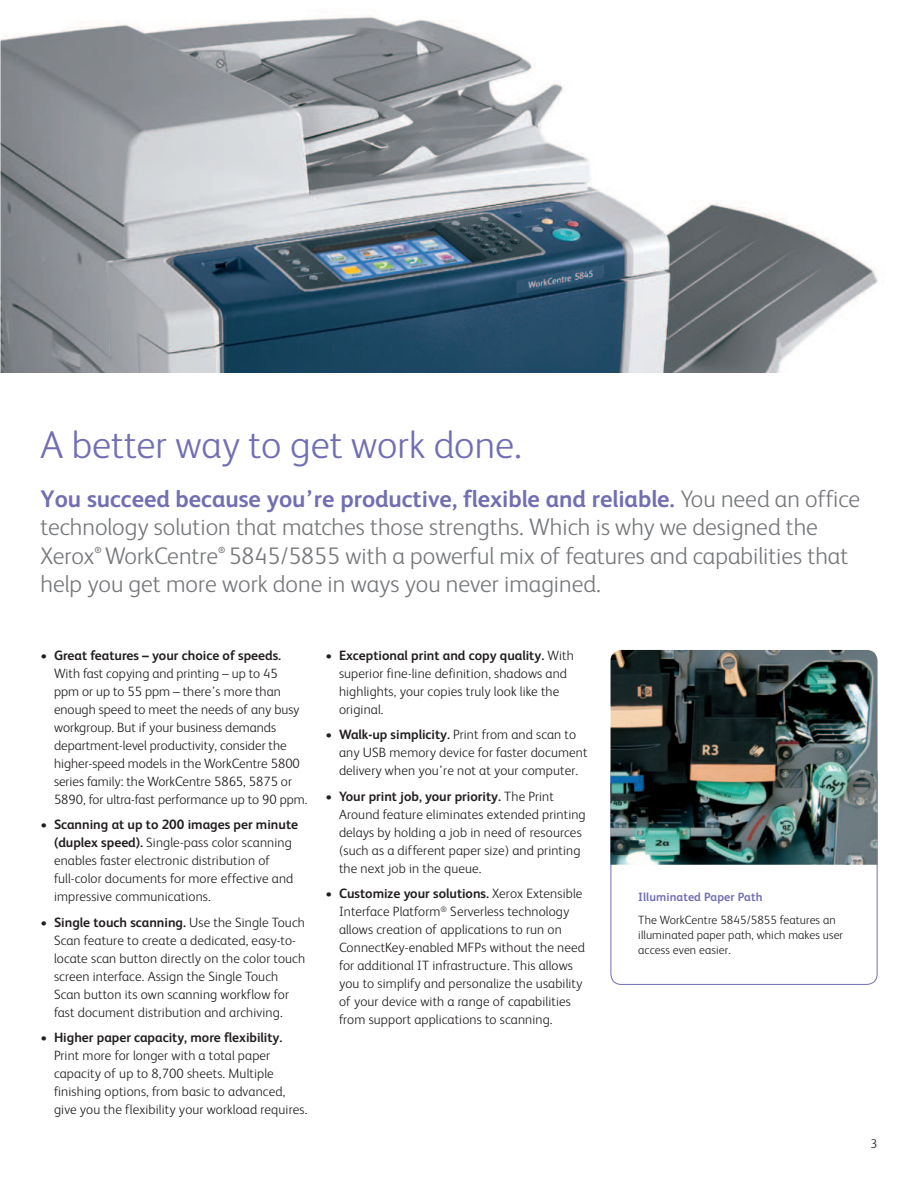
<style>
.page{position:relative;width:918px;height:1188px;background:#fff}
.page>*{position:absolute;margin:0;border:0;box-sizing:border-box;transform-origin:0 0}
.t1{font:300 39px "Xerox Sans";color:#716eb3}
.t2{font:300 24px/28.5px "Xerox Sans";color:#76787b}
.t3{font:300 13.5px/18px "Xerox Sans";letter-spacing:.01em;color:#231f20}
.t4{font:300 12.75px "Xerox Sans";color:#231f20}
.t5{font:300 12px/15px "Xerox Sans";letter-spacing:.01em;color:#231f20}
.t6{font:700 12px "Xerox Sans";letter-spacing:.01em;color:#716eb3}
.t7{font:700 8.7px "Xerox Sans";color:#76787b}
.s1{font-weight:700;color:#716eb3}
.s2{font-weight:700}
</style>
<div class="page">
<img style="left:1px;top:16px;width:877px;height:357px">
<img style="left:0;top:0;width:1px;height:1188px">
<img style="left:611px;top:650px;width:267px;height:215px">
<h1 class="t1" style="left:40px;top:430px;width:483px">A better way to get work done.</h1>
<p class="t2" style="left:40px;top:487px;width:821px"><span class="s1">You succeed because you’re productive, flexible and reliable.</span> You need an office technology solution that matches those strengths. Which is why we designed the<br>Xerox WorkCentre 5845/5855 with a powerful mix of features and capabilities that</p>
<p class="t7" style="left:94px;top:547px;width:9px">®</p>
<p class="t7" style="left:218px;top:547px;width:9px">®</p>
<h2 class="t2" style="left:40px;top:572px;width:562px">help you get more work done in ways you never imagined.</h2>
<p class="t3" style="left:54px;top:645px;width:255px;text-indent:-14px">• <span class="s2">Great features – your choice of speeds.<br></span>With fast copying and printing – up to 45<br>ppm or up to 55 ppm – there’s more than enough speed to meet the needs of any busy workgroup. But if your business demands department-level productivity, consider the higher-speed models in the WorkCentre 5800 series family: the WorkCentre 5865, 5875 or 5890, for ultra-fast performance up to 90 ppm.</p>
<p class="t3" style="left:54px;top:815px;width:246px;text-indent:-14px">• <span class="s2">Scanning at up to 200 images per minute (duplex speed).</span> Single-pass color scanning enables faster electronic distribution of full-color documents for more effective and impressive communications.</p>
<p class="t3" style="left:54px;top:913px;width:253px;text-indent:-14px">• <span class="s2">Single touch scanning.</span> Use the Single Touch Scan feature to create a dedicated, easy-to&shy;locate scan button directly on the color touch screen interface. Assign the Single Touch Scan button its own scanning workflow for fast document distribution and archiving.</p>
<p class="t3" style="left:54px;top:1028px;width:255px;text-indent:-14px">• <span class="s2">Higher paper capacity, more flexibility.<br></span>Print more for longer with a total paper capacity of up to 8,700 sheets. Multiple finishing options, from basic to advanced, give you the flexibility your workload requires.</p>
<p class="t3" style="left:339px;top:645px;width:236px;text-indent:-14px">• <span class="s2">Exceptional print and copy quality.</span> With superior fine-line definition, shadows and highlights, your copies truly look like the original.</p>
<p class="t3" style="left:339px;top:725px;width:250px;text-indent:-14px">• <span class="s2">Walk-up simplicity.</span> Print from and scan to any USB memory device for faster document delivery when you’re not at your computer.</p>
<p class="t3" style="left:339px;top:786px;width:248px;text-indent:-14px">• <span class="s2">Your print job, your priority.</span> The Print Around feature eliminates extended printing delays by holding a job in need of resources (such as a different paper size) and printing the next job in the queue.</p>
<p class="t3" style="left:339px;top:884px;width:247px;text-indent:-14px">• <span class="s2">Customize your solutions.</span> Xerox Extensible Interface Platform<sup>®</sup> Serverless technology allows creation of applications to run on ConnectKey-enabled MFPs without the need for additional IT infrastructure. This allows you to simplify and personalize the usability of your device with a range of capabilities from support applications to scanning.</p>
<p class="t6" style="left:638px;top:892px;width:126px">Illuminated Paper Path</p>
<p class="t5" style="left:638px;top:913px;width:206px">The WorkCentre 5845/5855 features an illuminated paper path, which makes user access even easier.</p>
<p class="t4" style="left:871px;top:1138px;width:8px">3</p>
</div>
